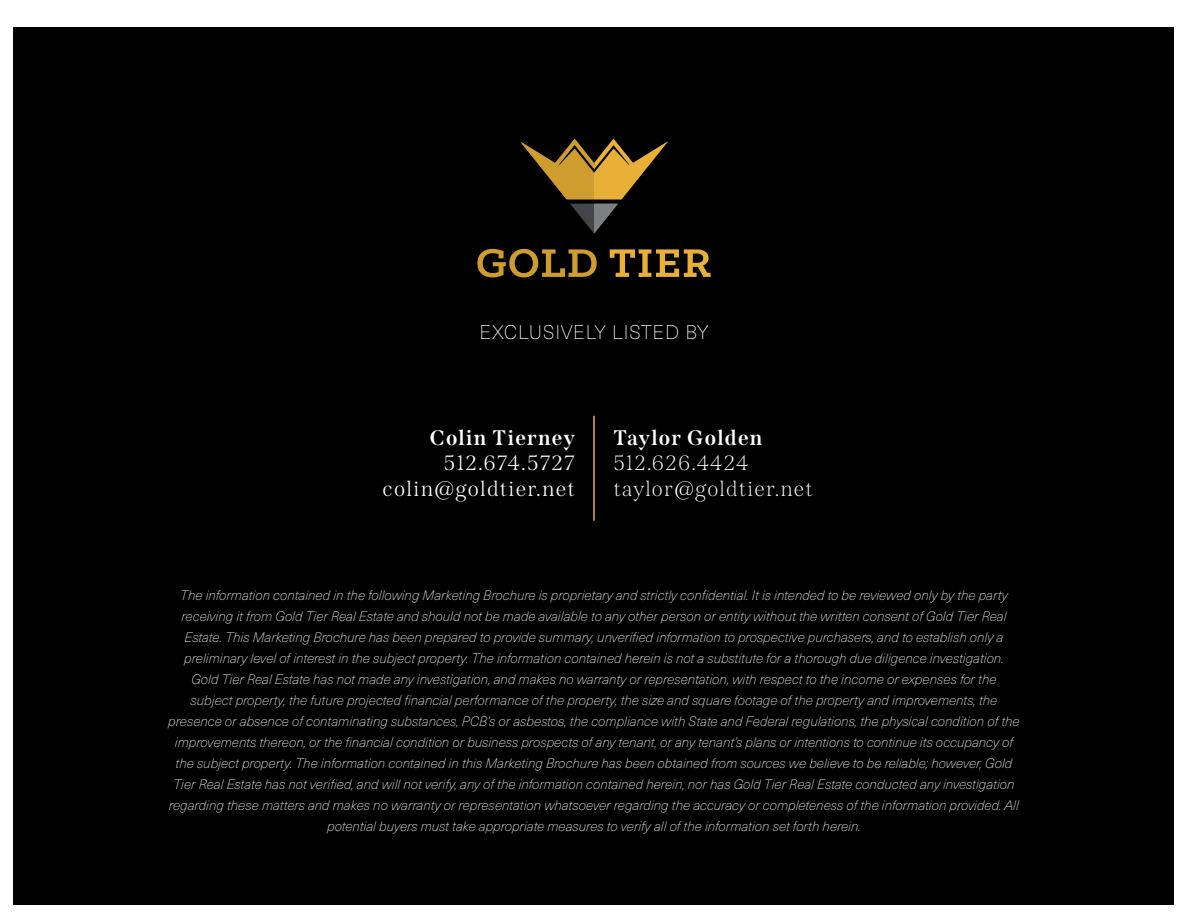
<style>
.page{position:relative;width:1188px;height:918px;background:#fff}
.page>*{position:absolute;margin:0;border:0;box-sizing:border-box;transform-origin:0 0}
.t1{font:100 21px/25.5px "Span";letter-spacing:.06em;color:#fff}
.t2{font:300 21px/25.5px "Span";letter-spacing:.06em;color:#fff;text-align:right}
.t3{font:700 21px "Span";letter-spacing:.06em;color:#fff}
.t4{font:100 19.5px "Neue Haas Unica W1 G";letter-spacing:.04em;color:#fff}
.t5{font:italic 100 13.5px/21px "Neue Haas Unica W1 G";color:#fbfbfb;text-align:center}
</style>
<div class="page">
<div style="left:14px;top:27px;width:1160px;height:877px;background:#000"></div>
<svg style="left:520px;top:138px;width:148px;height:96px"></svg>
<svg style="left:477px;top:249px;width:120px;height:28px"></svg>
<svg style="left:610px;top:249px;width:101px;height:28px"></svg>
<hr style="left:593px;top:416px;width:2px;height:105px;background:#e8b036">
<h2 class="t4" style="left:479px;top:318px;width:231px">EXCLUSIVELY LISTED BY</h2>
<h1 class="t3" style="left:430px;top:425px;width:147px">Colin Tierney</h1>
<h1 class="t2" style="left:383px;top:450px;width:194px">512.674.5727 colin@goldtier.net</h1>
<h1 class="t3" style="left:613px;top:425px;width:151px">Taylor Golden</h1>
<h1 class="t1" style="left:613px;top:450px;width:201px">512.626.4424 taylor@goldtier.net</h1>
<p class="t5" style="left:168px;top:584px;width:853px">The information contained in the following Marketing Brochure is proprietary and strictly confidential. It is intended to be reviewed only by the party receiving it from Gold Tier Real Estate and should not be made available to any other person or entity without the written consent of Gold Tier Real Estate. This Marketing Brochure has been prepared to provide summary, unverified information to prospective purchasers, and to establish only a preliminary level of interest in the subject property. The information contained herein is not a substitute for a thorough due diligence investigation.<br>Gold Tier Real Estate has not made any investigation, and makes no warranty or representation, with respect to the income or expenses for the<br>subject property, the future projected financial performance of the property, the size and square footage of the property and improvements, the presence or absence of contaminating substances, PCB’s or asbestos, the compliance with State and Federal regulations, the physical condition of the improvements thereon, or the financial condition or business prospects of any tenant, or any tenant’s plans or intentions to continue its occupancy of the subject property. The information contained in this Marketing Brochure has been obtained from sources we believe to be reliable; however, Gold Tier Real Estate has not verified, and will not verify, any of the information contained herein, nor has Gold Tier Real Estate conducted any investigation regarding these matters and makes no warranty or representation whatsoever regarding the accuracy or completeness of the information provided. All potential buyers must take appropriate measures to verify all of the information set forth herein.</p>
</div>
